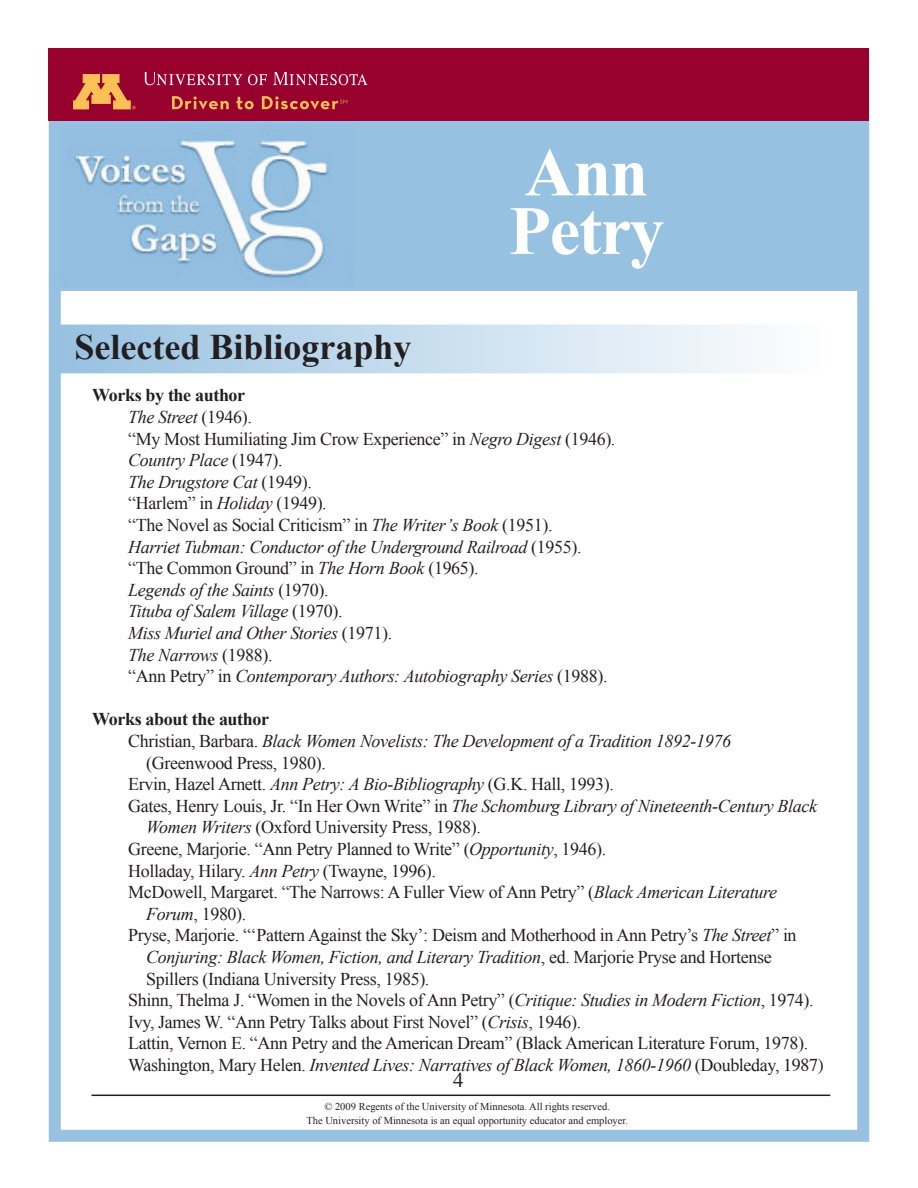
<style>
.page{position:relative;width:918px;height:1188px;background:#fff}
.page>*{position:absolute;margin:0;border:0;box-sizing:border-box;transform-origin:0 0}
.t1{font:700 69px/58.5px "Times New Roman";letter-spacing:-.02em;color:#fff}
.t2{font:700 36px "Times New Roman";color:#231f20}
.t3{font:21px "Times New Roman";color:#231f20}
.t4{font:italic 18px/21.6px "Times New Roman";letter-spacing:-.02em;color:#231f20}
.t5{font:18px "Times New Roman";letter-spacing:-.02em;color:#231f20}
.t6{font:700 18px "Times New Roman";letter-spacing:-.02em;color:#231f20}
.t7{font:10.5px/13.5px "Times New Roman";color:#231f20;text-align:center}
.s1{font-weight:700;font-style:normal}
.s2{font-style:normal}
.s3{font-style:italic}
.s4{font-family:"Times";font-style:normal}
</style>
<div class="page">
<div style="left:56px;top:120px;width:810px;height:172px;background:#97c1e1;border:2px solid #fff"></div>
<img style="left:64px;top:134px;width:287px;height:153px">
<hr style="left:92px;top:1095px;width:738px;height:1px;background:#231f20">
<div style="left:53px;top:323px;width:773px;height:52px;background:linear-gradient(to right,#96c0e0,#fefefe);border:2px solid #fff"></div>
<div style="left:49px;top:51px;width:820px;height:1091px;border:12px solid #97c1e1"></div>
<div style="left:49px;top:48px;width:820px;height:73px;background:#98012d"></div>
<svg style="left:74px;top:74px;width:62px;height:35px"></svg>
<svg style="left:273px;top:73px;width:94px;height:12px"></svg>
<svg style="left:144px;top:73px;width:123px;height:12px"></svg>
<svg style="left:172px;top:96px;width:57px;height:13px"></svg>
<svg style="left:236px;top:97px;width:18px;height:12px"></svg>
<svg style="left:262px;top:96px;width:85px;height:13px"></svg>
<h2 class="t2" style="left:75px;top:323px;width:339px">Selected Bibliography</h2>
<h1 class="t1" style="left:509px;top:141px;width:157px">Ann<br>Petry</h1>
<p class="t4" style="left:128px;top:384px;width:489px;text-indent:-36px"><span class="s1">Works by the author<br></span>The Street <span class="s2">(1946).<br>“My Most Humiliating Jim Crow Experience” in</span> Negro Digest <span class="s2">(1946).<br></span>Country Place <span class="s2">(1947).<br></span>The Drugstore Cat <span class="s2">(1949).<br>“Harlem” in</span> Holiday <span class="s2">(1949).<br>“The Novel as Social Criticism” in</span> The Writer’s Book <span class="s2">(1951).<br></span>Harriet Tubman: Conductor of the Underground Railroad <span class="s2">(1955). “The Common Ground” in</span> The Horn Book <span class="s2">(1965).<br></span>Legends of the Saints <span class="s2">(1970).<br></span>Tituba of Salem Village <span class="s2">(1970).<br></span>Miss Muriel and Other Stories <span class="s2">(1971).<br></span>The Narrows <span class="s2">(1988).<br>“Ann Petry” in</span> Contemporary Authors: Autobiography Series <span class="s2">(1988).</span></p>
<p class="t6" style="left:92px;top:707px;width:178px">Works about the author</p>
<p class="t4" style="left:128px;top:730px;width:604px"><span class="s2">Christian, Barbara.</span> Black Women Novelists: The Development of a Tradition 1892-1976</p>
<p class="t5" style="left:146px;top:750px;width:181px">(Greenwood Press, 1980).</p>
<p class="t5" style="left:128px;top:772px;width:487px">Ervin, Hazel Arnett. <span class="s3">Ann Petry: A Bio-Bibliography</span> (G.K. Hall, 1993).</p>
<p class="t4" style="left:128px;top:795px;width:690px"><span class="s2">Gates, Henry Louis, Jr. “In Her Own Write” in</span> The Schomburg Library of Nineteenth-Century Black</p>
<p class="t5" style="left:146px;top:815px;width:336px"><span class="s3">Women Writers</span> (Oxford University Press, 1988).</p>
<p class="t5" style="left:128px;top:837px;width:480px">Greene, Marjorie. “Ann Petry Planned to Write” (<span class="s3">Opportunity</span>, 1946).</p>
<p class="t5" style="left:128px;top:858px;width:309px">Holladay, Hilary. <span class="s3">Ann Petry</span> (Twayne, 1996).</p>
<p class="t5" style="left:128px;top:880px;width:650px">McDowell, Margaret. “The Narrows: A Fuller View of Ann Petry” (<span class="s3">Black American Literature</span></p>
<p class="t5" style="left:146px;top:902px;width:102px"><span class="s3">Forum</span>, 1980).</p>
<p class="t5" style="left:128px;top:923px;width:670px">Pryse, Marjorie. “‘Pattern Against the Sky’: Deism and Motherhood in Ann Petry’s <span class="s3">The Street</span>” in</p>
<p class="t4" style="left:146px;top:946px;width:627px">Conjuring: Black Women, Fiction, and Literary Tradition<span class="s2">, ed. Marjorie Pryse and Hortense</span></p>
<p class="t5" style="left:146px;top:966px;width:285px">Spillers (Indiana University Press, 1985).</p>
<p class="t5" style="left:128px;top:988px;width:687px">Shinn, Thelma J. “Women in the Novels of Ann Petry” (<span class="s3">Critique: Studies in Modern Fiction</span>, 1974).</p>
<p class="t5" style="left:128px;top:1010px;width:455px">Ivy, James W. “Ann Petry Talks about First Novel” (<span class="s3">Crisis</span>, 1946).</p>
<p class="t5" style="left:128px;top:1031px;width:681px">Lattin, Vernon E. “Ann Petry and the American Dream” (Black American Literature Forum, 1978).</p>
<p class="t4" style="left:128px;top:1054px;width:697px"><span class="s2">Washington, Mary Helen.</span> Invented Lives: Narratives of Black Women, 1860-1960 <span class="s2">(Doubleday,</span> <span class="s4">1987)</span></p>
<p class="t3" style="left:453px;top:1065px;width:12px">4</p>
<p class="t7" style="left:306px;top:1100px;width:323px">© 2009 Regents of the University of Minnesota. All rights reserved.<br>The University of Minnesota is an equal opportunity educator and employer.</p>
</div>
